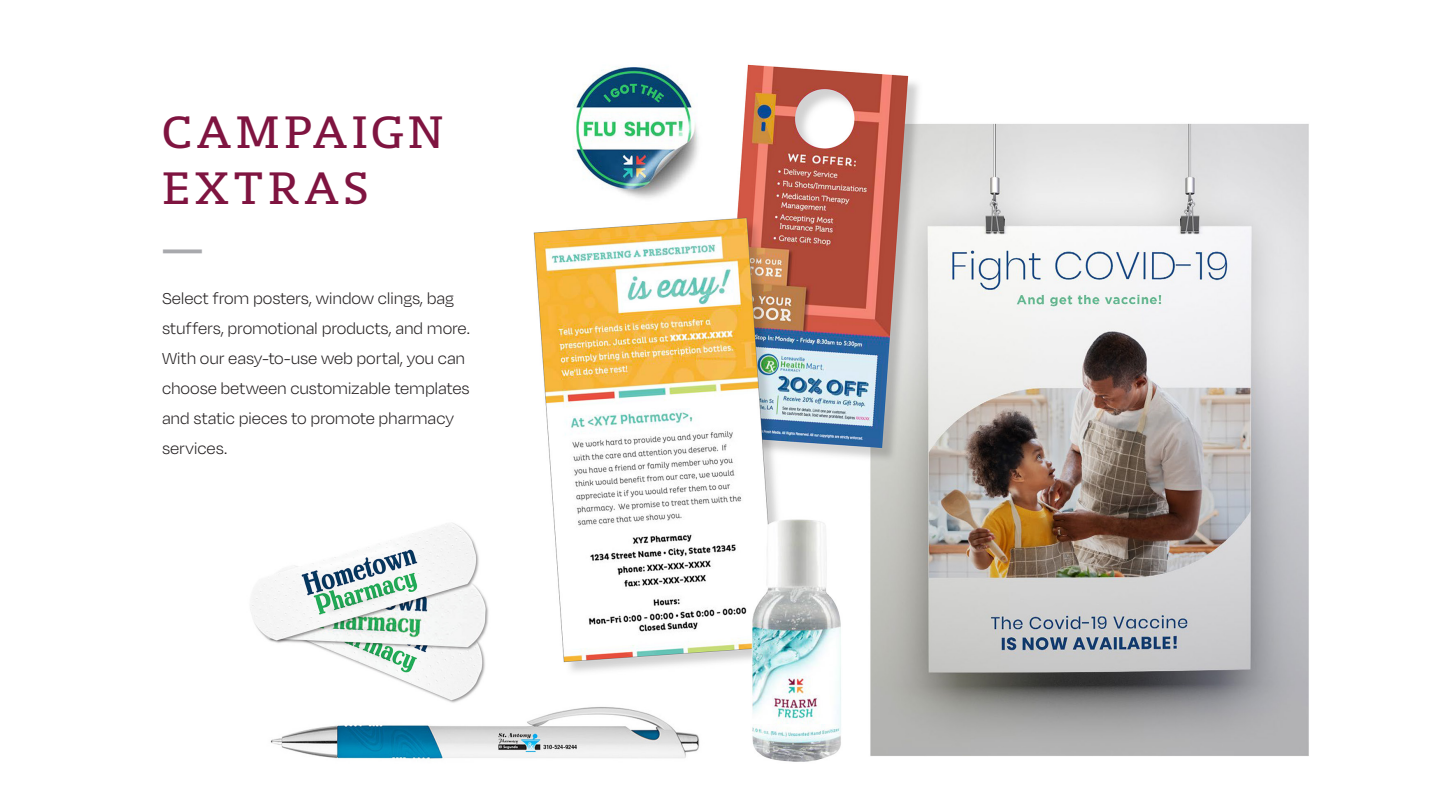
<style>
.page{position:relative;width:1440px;height:810px;background:#fff}
.page>*{position:absolute;margin:0;border:0;box-sizing:border-box;transform-origin:0 0}
.t1{font:47.5px/56.2px "Mislab Std";letter-spacing:.1em;color:#7f1440}
.t2{font:500 47.5px "Degular";color:#a8a9ad}
.t3{font:300 18.12px/30px "Degular";letter-spacing:-.01em;color:#231f20}
</style>
<div class="page">
<img style="left:250px;top:64px;width:1059px;height:698px">
<p class="t1" style="left:162px;top:105px;width:283px">CAMPAIGN<br>EXTRAS</p>
<p class="t2" style="left:162px;top:219px;width:42px">—</p>
<p class="t3" style="left:162px;top:283px;width:309px">Select from posters, window clings, bag stuffers, promotional products, and more.<br>With our easy-to-use web portal, you can choose between customizable templates and static pieces to promote pharmacy services.</p>
</div>
